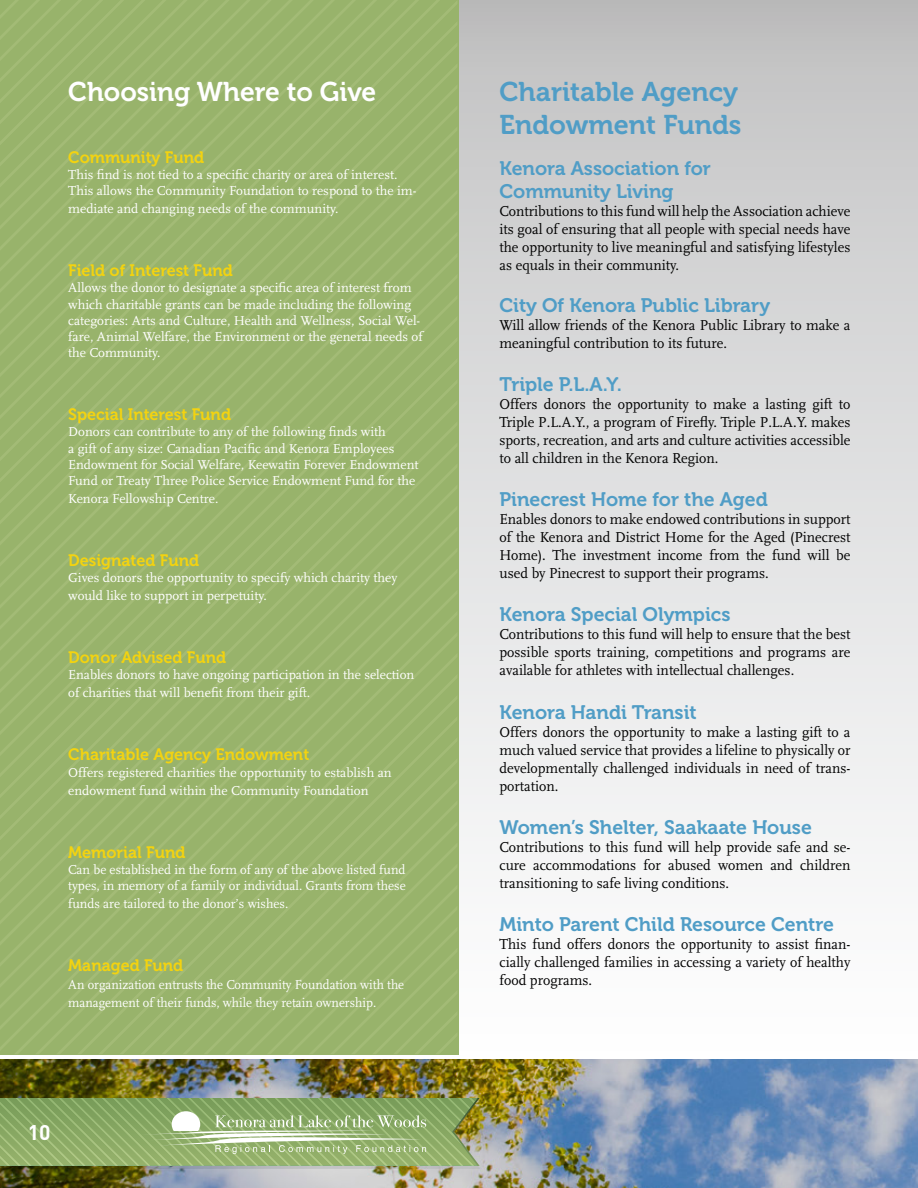
<style>
.page{position:relative;width:918px;height:1188px;background:#fff}
.page>*{position:absolute;margin:0;border:0;box-sizing:border-box;transform-origin:0 0}
.t1{font:27px/32.4px "Museo 700";color:#509dc6}
.t2{font:27px "Museo 700";color:#fff}
.t3{font:700 21px "DIN";color:#fff}
.t4{font:19.5px/23.4px "Museo 700";color:#509dc6}
.t5{font:16.5px "Museo 700";color:#f3d310}
.t6{font:15px/18px "Scala";color:#000;text-align:justify;scale:.96 1}
.t7{font:13.5px/16.2px "Scala";color:#fff}
.t8{font:13.5px/18px "Scala";color:#fff;scale:.95 1}
</style>
<div class="page">
<div style="left:0;top:0;width:918px;height:1054px;background:linear-gradient(to bottom,#c2c2c2,#fff)"></div>
<img style="left:0;top:1059px;width:918px;height:129px">
<svg style="left:0;top:1098px;width:480px;height:70px;background:#95b173"></svg>
<div style="left:0;top:1053px;width:918px;height:6px;background:#fff"></div>
<svg style="left:0;top:1044px;width:457px;height:10px;background:#99b46c"></svg>
<svg style="left:0;top:1022px;width:457px;height:22px;background:#99b46c"></svg>
<svg style="left:0;top:1001px;width:457px;height:21px;background:#99b46c"></svg>
<svg style="left:0;top:980px;width:457px;height:21px;background:#99b46c"></svg>
<svg style="left:0;top:959px;width:457px;height:21px;background:#99b46c"></svg>
<svg style="left:0;top:938px;width:457px;height:21px;background:#99b46c"></svg>
<svg style="left:0;top:917px;width:457px;height:21px;background:#99b46c"></svg>
<svg style="left:0;top:896px;width:457px;height:21px;background:#99b46c"></svg>
<svg style="left:0;top:875px;width:457px;height:21px;background:#99b46c"></svg>
<svg style="left:0;top:854px;width:457px;height:21px;background:#99b46c"></svg>
<svg style="left:0;top:833px;width:457px;height:21px;background:#99b46c"></svg>
<svg style="left:0;top:812px;width:457px;height:21px;background:#99b46c"></svg>
<svg style="left:0;top:791px;width:457px;height:21px;background:#99b46c"></svg>
<svg style="left:0;top:770px;width:457px;height:21px;background:#99b46c"></svg>
<svg style="left:0;top:749px;width:457px;height:21px;background:#99b46c"></svg>
<svg style="left:0;top:728px;width:457px;height:21px;background:#99b46c"></svg>
<svg style="left:0;top:707px;width:457px;height:21px;background:#99b46c"></svg>
<svg style="left:0;top:685px;width:457px;height:22px;background:#99b46c"></svg>
<svg style="left:0;top:664px;width:457px;height:21px;background:#99b46c"></svg>
<svg style="left:0;top:643px;width:457px;height:21px;background:#99b46c"></svg>
<svg style="left:0;top:622px;width:457px;height:21px;background:#99b46c"></svg>
<svg style="left:0;top:601px;width:457px;height:21px;background:#99b46c"></svg>
<svg style="left:0;top:580px;width:457px;height:21px;background:#99b46c"></svg>
<svg style="left:0;top:559px;width:457px;height:21px;background:#99b46c"></svg>
<svg style="left:0;top:538px;width:457px;height:21px;background:#99b46c"></svg>
<svg style="left:0;top:517px;width:457px;height:21px;background:#99b46c"></svg>
<svg style="left:0;top:496px;width:457px;height:21px;background:#99b46c"></svg>
<svg style="left:0;top:475px;width:457px;height:21px;background:#99b46c"></svg>
<svg style="left:0;top:0;width:458px;height:475px;background:#99b46c"></svg>
<svg style="left:0;top:0;width:454px;height:454px;background:#99b46c"></svg>
<svg style="left:0;top:0;width:433px;height:433px;background:#99b46c"></svg>
<svg style="left:0;top:0;width:412px;height:412px;background:#99b46c"></svg>
<svg style="left:0;top:0;width:391px;height:391px;background:#9ab46d"></svg>
<svg style="left:0;top:0;width:370px;height:370px;background:#9ab46d"></svg>
<svg style="left:0;top:0;width:349px;height:349px;background:#99b46c"></svg>
<svg style="left:0;top:0;width:327px;height:327px;background:#99b46c"></svg>
<svg style="left:0;top:0;width:306px;height:306px;background:#99b46c"></svg>
<svg style="left:0;top:0;width:285px;height:285px;background:#99b46c"></svg>
<svg style="left:0;top:0;width:264px;height:264px;background:#99b46c"></svg>
<svg style="left:0;top:0;width:243px;height:243px;background:#99b46c"></svg>
<svg style="left:0;top:0;width:222px;height:222px;background:#99b46c"></svg>
<svg style="left:0;top:0;width:201px;height:201px;background:#99b46c"></svg>
<h1 class="t2" style="left:68px;top:77px;width:310px">Choosing Where to Give</h1>
<p class="t5" style="left:68px;top:148px;width:137px">Community Fund</p>
<p class="t7" style="left:68px;top:167px;width:350px">This find is not tied to a specific charity or area of interest.<br>This allows the Community Foundation to respond to the im-</p>
<p class="t7" style="left:68px;top:201px;width:272px">mediate and changing needs of the community.</p>
<p class="t5" style="left:68px;top:261px;width:166px">Field of Interest Fund</p>
<p class="t7" style="left:68px;top:280px;width:356px">Allows the donor to designate a specific area of interest from which charitable grants can be made including the following categories: Arts and Culture, Health and Wellness, Social Wel&shy;fare, Animal Welfare, the Environment or the general needs of the Community.</p>
<p class="t5" style="left:68px;top:405px;width:164px">Special Interest Fund</p>
<p class="t7" style="left:68px;top:424px;width:352px">Donors can contribute to any of the following finds with<br>a gift of any size: Canadian Pacific and Kenora Employees Endowment for Social Welfare, Keewatin Forever Endowment Fund or Treaty Three Police Service Endowment Fund for the</p>
<p class="t7" style="left:68px;top:491px;width:152px">Kenora Fellowship Centre.</p>
<p class="t5" style="left:68px;top:551px;width:132px">Designated Fund</p>
<p class="t7" style="left:68px;top:569px;width:331px;line-height:18px">Gives donors the opportunity to specify which charity they would like to support in perpetuity.</p>
<p class="t5" style="left:68px;top:648px;width:159px">Donor Advised Fund</p>
<p class="t7" style="left:68px;top:666px;width:348px;line-height:18px">Enables donors to have ongoing participation in the selection of charities that will benefit from their gift.</p>
<p class="t5" style="left:68px;top:745px;width:243px">Charitable Agency Endowment</p>
<p class="t7" style="left:68px;top:763px;width:325px;line-height:18px">Offers registered charities the opportunity to establish an endowment fund within the Community Foundation</p>
<p class="t5" style="left:68px;top:843px;width:119px">Memorial Fund</p>
<p class="t7" style="left:68px;top:862px;width:339px">Can be established in the form of any of the above listed fund types, in memory of a family or individual. Grants from these</p>
<p class="t7" style="left:68px;top:896px;width:222px">funds are tailored to the donor’s wishes.</p>
<p class="t5" style="left:68px;top:956px;width:117px">Managed Fund</p>
<p class="t8" style="left:68px;top:976px;width:355px">An organization entrusts the Community Foundation with the management of their funds, while they retain ownership.</p>
<h2 class="t3" style="left:28px;top:1119px;width:24px">10</h2>
<h1 class="t1" style="left:500px;top:76px;width:244px">Charitable Agency<br>Endowment Funds</h1>
<h3 class="t4" style="left:500px;top:157px;width:213px">Kenora Association for<br>Community Living</h3>
<p class="t6" style="left:500px;top:203px;width:367px">Contributions to this fund will help the Association achieve its goal of ensuring that all people with special needs have the opportunity to live meaningful and satisfying lifestyles as equals in their community.</p>
<h3 class="t4" style="left:500px;top:294px;width:272px">City Of Kenora Public Library</h3>
<p class="t6" style="left:500px;top:316px;width:367px">Will allow friends of the Kenora Public Library to make a meaningful contribution to its future.</p>
<h3 class="t4" style="left:500px;top:373px;width:124px">Triple P.L.A.Y.</h3>
<p class="t6" style="left:500px;top:395px;width:367px">Offers donors the opportunity to make a lasting gift to Triple P.L.A.Y., a program of Firefly. Triple P.L.A.Y. makes sports, recreation, and arts and culture activities accessible to all children in the Kenora Region.</p>
<h3 class="t4" style="left:500px;top:488px;width:270px">Pinecrest Home for the Aged</h3>
<p class="t6" style="left:500px;top:511px;width:367px">Enables donors to make endowed contributions in support of the Kenora and District Home for the Aged (Pinecrest Home). The investment income from the fund will be used by Pinecrest to support their programs.</p>
<h3 class="t4" style="left:500px;top:603px;width:233px">Kenora Special Olympics</h3>
<p class="t6" style="left:500px;top:626px;width:367px">Contributions to this fund will help to ensure that the best possible sports training, competitions and programs are available for athletes with intellectual challenges.</p>
<h3 class="t4" style="left:500px;top:700px;width:199px">Kenora Handi Transit</h3>
<p class="t6" style="left:500px;top:723px;width:367px">Offers donors the opportunity to make a lasting gift to a much valued service that provides a lifeline to physically or developmentally challenged individuals in need of trans&shy;portation.</p>
<h3 class="t4" style="left:500px;top:816px;width:314px">Women’s Shelter, Saakaate House</h3>
<p class="t6" style="left:500px;top:838px;width:367px">Contributions to this fund will help provide safe and se&shy;cure accommodations for abused women and children transitioning to safe living conditions.</p>
<h3 class="t4" style="left:500px;top:913px;width:336px">Minto Parent Child Resource Centre</h3>
<p class="t6" style="left:500px;top:935px;width:367px">This fund offers donors the opportunity to assist finan&shy;cially challenged families in accessing a variety of healthy food programs.</p>
</div>
